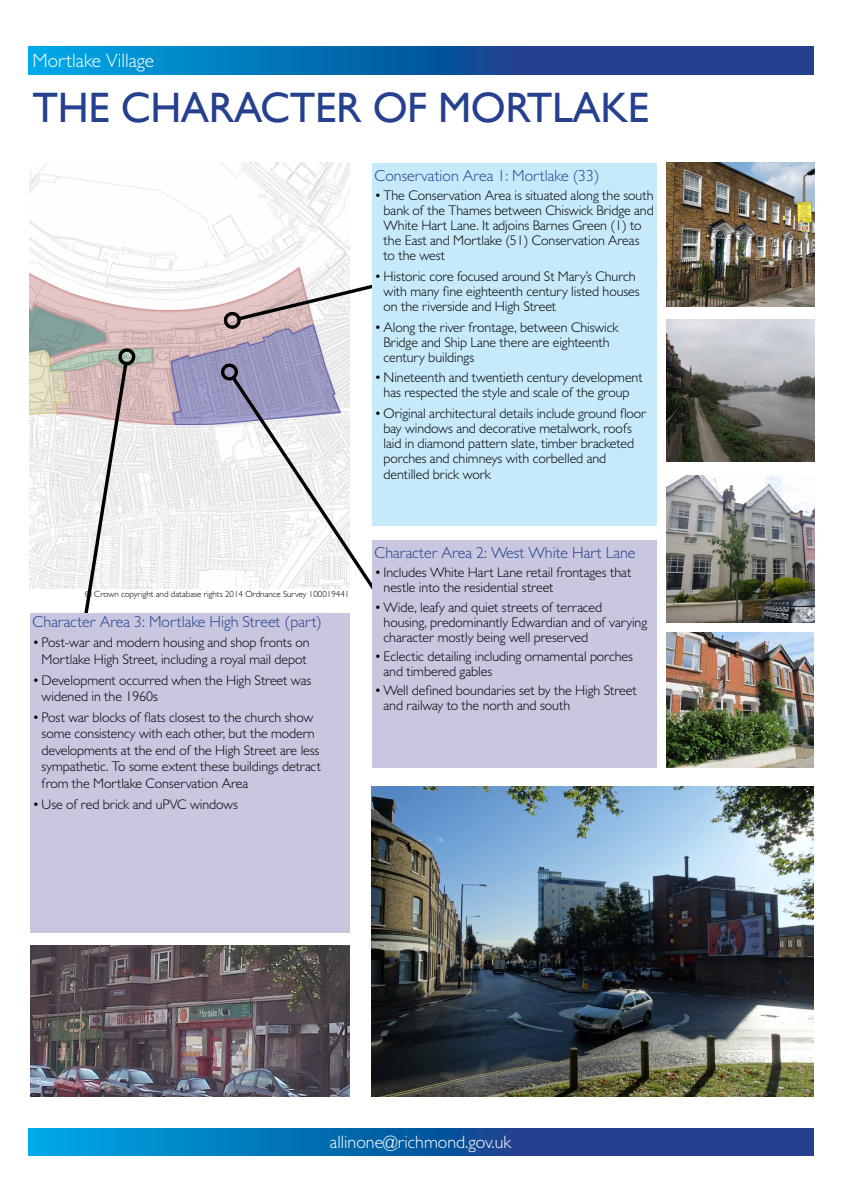
<style>
.page{position:relative;width:842px;height:1192px;background:#fff}
.page>*{position:absolute;margin:0;border:0;box-sizing:border-box;transform-origin:0 0}
.t1{font:42.5px "Gill Sans";letter-spacing:-.01em;color:#25408f}
.t2{font:300 19.5px "Gill Sans MT Std";color:#fff}
.t3{font:300 18px "Gill Sans MT Std";color:#fff}
.t4{font:300 16px "Gill Sans MT Std";color:#25408f}
.t5{font:300 14px/15px "Gill Sans MT Std";letter-spacing:-.005em;color:#000}
.t6{font:300 9px "Gill Sans MT Std";color:#000}
</style>
<div class="page">
<svg style="left:28px;top:1128px;width:785px;height:27px;background:#0f62a9"></svg>
<svg style="left:28px;top:46px;width:786px;height:29px;background:#0f62a9"></svg>
<img style="left:372px;top:787px;width:441px;height:310px">
<img style="left:666px;top:632px;width:147px;height:135px">
<img style="left:666px;top:475px;width:148px;height:148px">
<img style="left:666px;top:319px;width:148px;height:143px">
<img style="left:666px;top:163px;width:148px;height:143px">
<img style="left:30px;top:163px;width:320px;height:425px">
<svg style="left:222px;top:246px;width:150px;height:87px"></svg>
<svg style="left:221px;top:361px;width:151px;height:229px"></svg>
<svg style="left:53px;top:349px;width:85px;height:264px"></svg>
<div style="left:372px;top:163px;width:285px;height:363px;background:#c7eafb"></div>
<div style="left:372px;top:540px;width:285px;height:227px;background:#c8c7df"></div>
<div style="left:30px;top:613px;width:319px;height:320px;background:#c8c7df"></div>
<img style="left:30px;top:945px;width:319px;height:152px">
<h2 class="t2" style="left:32px;top:49px;width:123px">Mortlake Village</h2>
<h1 class="t1" style="left:33px;top:83px;width:618px">THE CHARACTER OF MORTLAKE</h1>
<p class="t6" style="left:85px;top:589px;width:266px">© Crown copyright and database rights 2014 Ordnance Survey 100019441</p>
<p class="t4" style="left:33px;top:612px;width:291px">Character Area 3: Mortlake High Street (part)</p>
<p class="t5" style="left:33px;top:634px;width:278px;line-height:16.5px;text-align:center">• Post-war and modern housing and shop fronts on<br>Mortlake High Street, including a royal mail depot</p>
<p class="t5" style="left:42px;top:671px;width:271px;line-height:16.5px;text-indent:-9px">•Development occurred when the High Street was widened in the 1960s</p>
<p class="t5" style="left:42px;top:709px;width:281px;line-height:16.5px;text-indent:-9px">• Post war blocks of flats closest to the church show some consistency with each other, but the modern developments at the end of the High Street are less sympathetic. To some extent these buildings detract from the Mortlake Conservation Area</p>
<p class="t5" style="left:33px;top:796px;width:207px">•Use of red brick and uPVC windows</p>
<p class="t4" style="left:375px;top:166px;width:226px">Conservation Area 1: Mortlake (33)</p>
<p class="t5" style="left:384px;top:188px;width:272px;text-indent:-9px">•The Conservation Area is situated along the south bank of the Thames between Chiswick Bridge and White Hart Lane. It adjoins Barnes Green (1) to the East and Mortlake (51) Conservation Areas to the west</p>
<p class="t5" style="left:384px;top:269px;width:258px;text-indent:-9px">•Historic core focused around St Mary’s Church with many fine eighteenth century listed houses on the riverside and High Street</p>
<p class="t5" style="left:384px;top:319px;width:237px;text-indent:-9px">•Along the river frontage, between Chiswick<br>Bridge and Ship Lane there are eighteenth century buildings</p>
<p class="t5" style="left:375px;top:370px;width:270px;text-align:center">•Nineteenth and twentieth century development has respected the style and scale of the group</p>
<p class="t5" style="left:384px;top:405px;width:264px;text-indent:-9px">•Original architectural details include ground floor bay windows and decorative metalwork, roofs laid in diamond pattern slate, timber bracketed porches and chimneys with corbelled and</p>
<p class="t5" style="left:384px;top:467px;width:109px">dentilled brick work</p>
<p class="t4" style="left:375px;top:543px;width:262px">Character Area 2: West White Hart Lane</p>
<p class="t5" style="left:384px;top:565px;width:249px;text-indent:-9px">• Includes White Hart Lane retail frontages that nestle into the residential street</p>
<p class="t5" style="left:384px;top:599px;width:265px;text-indent:-9px">•Wide, leafy and quiet streets of terraced housing, predominantly Edwardian and of varying character mostly being well preserved</p>
<p class="t5" style="left:384px;top:648px;width:251px;text-indent:-9px">• Eclectic detailing including ornamental porches and timbered gables</p>
<p class="t5" style="left:384px;top:683px;width:255px;text-indent:-9px">•Well defined boundaries set by the High Street and railway to the north and south</p>
<p class="t3" style="left:330px;top:1131px;width:183px">allinone@richmond.gov.uk</p>
</div>
